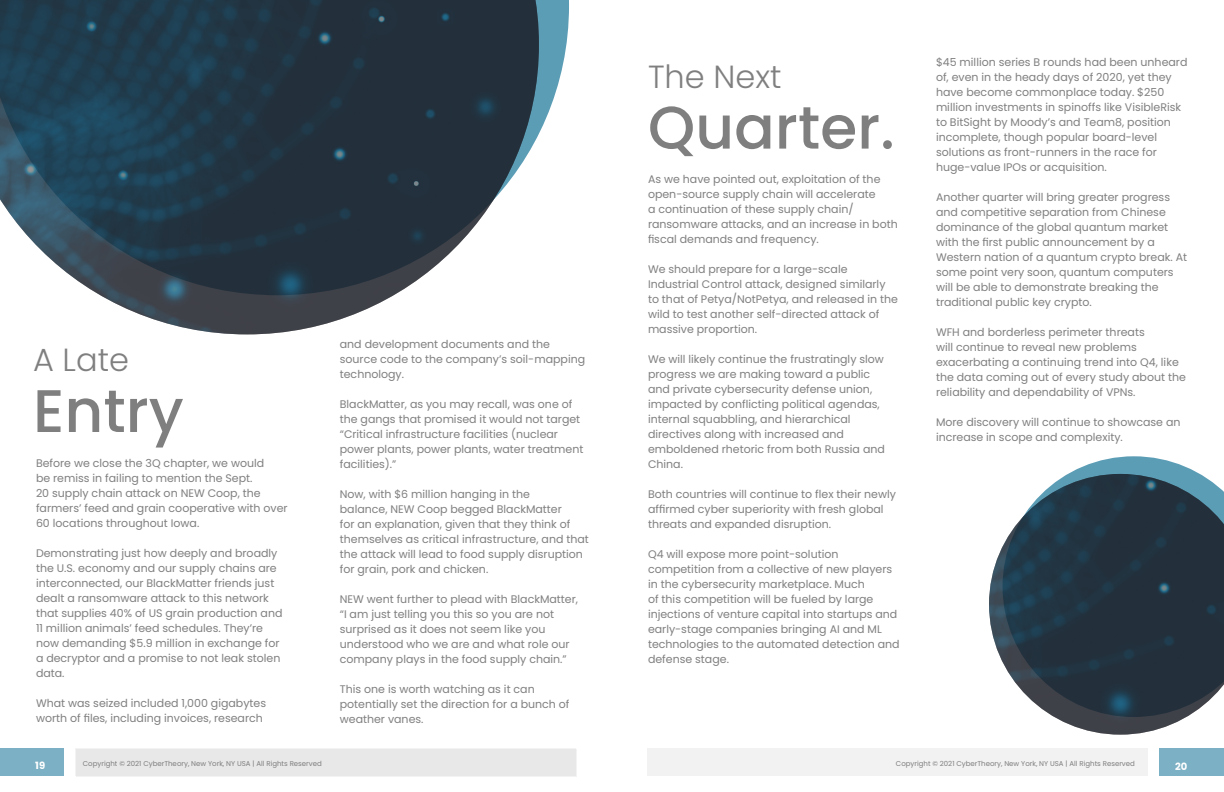
<style>
.page{position:relative;width:1224px;height:792px;background:#fff}
.page>*{position:absolute;margin:0;border:0;box-sizing:border-box;transform-origin:0 0}
.t1{font:500 60px "Poppins";color:#7f7f7f}
.t2{font:300 32px "Poppins";color:#7f7f7f}
.t3{font:11px/15px "Poppins";color:#7f7f7f}
.t4{font:700 10px "Poppins";color:#fff}
.t5{font:7px "Poppins";color:#7f7f7f}
</style>
<div class="page">
<svg style="left:539px;top:0;width:30px;height:133px;fill:#5c9db6"></svg>
<div style="left:0;top:749px;width:63px;height:27px;background:#7cb0c4"></div>
<div style="left:1159px;top:749px;width:64px;height:27px;background:#7cb0c4"></div>
<div style="left:647px;top:749px;width:501px;height:27px;background:#f2f2f2"></div>
<div style="left:76px;top:749px;width:501px;height:28px;background:#e8e8e8"></div>
<img style="left:0;top:0;width:539px;height:334px">
<svg style="left:1068px;top:456px;width:132px;height:18px;fill:#5c9db6"></svg>
<img style="left:989px;top:474px;width:235px;height:261px">
<h2 class="t2" style="left:33px;top:341px;width:97px">A Late</h2>
<h1 class="t1" style="left:33px;top:376px;width:152px">Entry</h1>
<p class="t3" style="left:36px;top:456px;width:253px">Before we close the 3Q chapter, we would<br>be remiss in failing to mention the Sept.<br>20 supply chain attack on NEW Coop, the farmers’ feed and grain cooperative with over 60 locations throughout Iowa.</p>
<p class="t3" style="left:36px;top:546px;width:248px">Demonstrating just how deeply and broadly the U.S. economy and our supply chains are interconnected, our BlackMatter friends just dealt a ransomware attack to this network that supplies 40% of US grain production and 11 million animals’ feed schedules. They’re now demanding $5.9 million in exchange for a decryptor and a promise to not leak stolen data.</p>
<p class="t3" style="left:36px;top:696px;width:232px">What was seized included 1,000 gigabytes worth of files, including invoices, research</p>
<p class="t3" style="left:340px;top:336px;width:247px">and development documents and the source code to the company’s soil-mapping technology.</p>
<p class="t3" style="left:340px;top:396px;width:245px">BlackMatter, as you may recall, was one of the gangs that promised it would not target “Critical infrastructure facilities (nuclear power plants, power plants, water treatment facilities).”</p>
<p class="t3" style="left:340px;top:486px;width:251px">Now, with $6 million hanging in the<br>balance, NEW Coop begged BlackMatter<br>for an explanation, given that they think of themselves as critical infrastructure, and that the attack will lead to food supply disruption for grain, pork and chicken.</p>
<p class="t3" style="left:340px;top:591px;width:240px">NEW went further to plead with BlackMatter, “I am just telling you this so you are not surprised as it does not seem like you understood who we are and what role our company plays in the food supply chain.”</p>
<p class="t3" style="left:340px;top:681px;width:231px">This one is worth watching as it can potentially set the direction for a bunch of weather vanes.</p>
<h2 class="t2" style="left:648px;top:58px;width:135px">The Next</h2>
<h1 class="t1" style="left:648px;top:93px;width:248px">Quarter.</h1>
<p class="t3" style="left:648px;top:172px;width:251px">As we have pointed out, exploitation of the open-source supply chain will accelerate<br>a continuation of these supply chain/ ransomware attacks, and an increase in both fiscal demands and frequency.</p>
<p class="t3" style="left:648px;top:262px;width:251px">We should prepare for a large-scale Industrial Control attack, designed similarly to that of Petya/NotPetya, and released in the wild to test another self-directed attack of massive proportion.</p>
<p class="t3" style="left:648px;top:352px;width:238px">We will likely continue the frustratingly slow progress we are making toward a public and private cybersecurity defense union, impacted by conflicting political agendas, internal squabbling, and hierarchical directives along with increased and emboldened rhetoric from both Russia and China.</p>
<p class="t3" style="left:648px;top:487px;width:249px">Both countries will continue to flex their newly affirmed cyber superiority with fresh global threats and expanded disruption.</p>
<p class="t3" style="left:648px;top:547px;width:253px">Q4 will expose more point-solution competition from a collective of new players in the cybersecurity marketplace. Much<br>of this competition will be fueled by large injections of venture capital into startups and early-stage companies bringing AI and ML technologies to the automated detection and defense stage.</p>
<p class="t3" style="left:936px;top:54px;width:253px">$45 million series B rounds had been unheard of, even in the heady days of 2020, yet they have become commonplace today. $250 million investments in spinoffs like VisibleRisk to BitSight by Moody’s and Team8, position incomplete, though popular board-level solutions as front-runners in the race for huge-value IPOs or acquisition.</p>
<p class="t3" style="left:936px;top:189px;width:253px">Another quarter will bring greater progress and competitive separation from Chinese dominance of the global quantum market with the first public announcement by a Western nation of a quantum crypto break. At some point very soon, quantum computers will be able to demonstrate breaking the traditional public key crypto.</p>
<p class="t3" style="left:936px;top:324px;width:251px">WFH and borderless perimeter threats<br>will continue to reveal new problems exacerbating a continuing trend into Q4, like the data coming out of every study about the reliability and dependability of VPNs.</p>
<p class="t3" style="left:936px;top:414px;width:246px">More discovery will continue to showcase an increase in scope and complexity.</p>
<p class="t5" style="left:83px;top:759px;width:241px">Copyright © 2021 CyberTheory, New York, NY USA | All Rights Reserved</p>
<p class="t5" style="left:896px;top:759px;width:241px">Copyright © 2021 CyberTheory, New York, NY USA | All Rights Reserved</p>
<p class="t4" style="left:35px;top:760px;width:11px">19</p>
<p class="t4" style="left:1175px;top:761px;width:14px">20</p>
</div>
